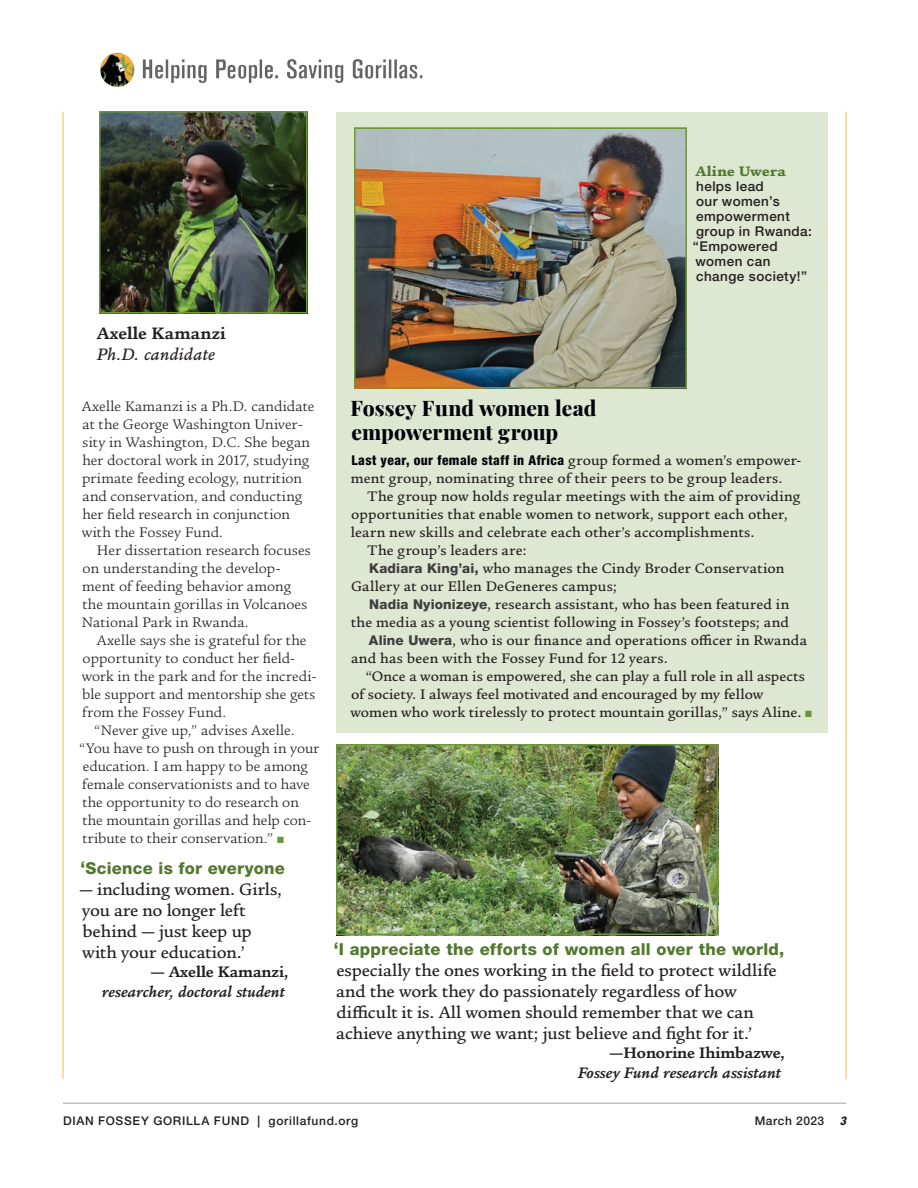
<style>
.page{position:relative;width:918px;height:1188px;background:#fff}
.page>*{position:absolute;margin:0;border:0;box-sizing:border-box;transform-origin:0 0}
.Hedline-Sidebar{font:800 21px/24px "Playfair Display";color:#000109}
.Display_Quote{font:500 18px/21px "Legacy Square ITC Pro";letter-spacing:-.005em;color:#231f20}
.Body-Medium_Italic{font:italic 500 18px "Legacy Square ITC Pro";letter-spacing:.015em;color:#231f20}
.Body-Bold{font:700 18px "Legacy Square ITC Pro";letter-spacing:.015em;color:#231f20}
.Display_Quote-2{font:800 16.5px "Helvetica Neue LT Std";letter-spacing:.015em;color:#52782e}
.Display_Quote-Attrib{font:italic 700 16.5px "Legacy Square ITC Pro";letter-spacing:.005em;color:#231f20}
.Display_Quote-Attrib-2{font:700 16.5px "Legacy Square ITC Pro";color:#231f20}
.Body_Copy-Sidebar-Le{font:500 15px/18px "Legacy Square ITC Pro";letter-spacing:.01em;color:#231f20}
.Body_Copy{font:15px/18px "Legacy Square ITC Pro";letter-spacing:.01em;color:#231f20}
.Body_Copy-No_Indent{font:15px/18px "Legacy Square ITC Pro";letter-spacing:.01em;color:#231f20}
.Body_Copy-No_Indent-2{font:500 15px "Legacy Square ITC Pro";letter-spacing:.015em;color:#231f20}
.Cutlines{font:15px "Legacy Square ITC Pro U Itra";letter-spacing:.02em;color:#52782e}
.Cutlines-2{font:500 13.5px/15px "Helvetica Neue LT Std";letter-spacing:.03em;color:#231f20}
.Body_Copy-No_Indent-3{font:800 condensed 13.5px "Helvetica Neue LT Std";letter-spacing:.03em;color:#000109}
.t1{font:500 12px "Helvetica Neue LT Std";letter-spacing:.055em;color:#231f20}
.t2{font:italic 800 condensed 12px "Helvetica Neue LT Std";color:#231f20}
.s1{color:#6d973d}
.s2{font-size:18px}
.s3{font-family:"Legacy Square ITC Pro";font-weight:500;font-stretch:normal;font-size:15px;color:#231f20}
.s4{font-family:"Helvetica Neue LT Std";font-weight:800;font-size:13.5px;color:#3e3e3f}
</style>
<div class="page">
<hr style="left:63px;top:1103px;width:783px;height:1px;background:#a5a4a6">
<hr style="left:62px;top:112px;width:2px;height:967px;background:#fed17f">
<hr style="left:845px;top:112px;width:2px;height:967px;background:#fed17f">
<img style="left:142px;top:59px;width:281px;height:24px">
<img style="left:100px;top:52px;width:35px;height:35px">
<div style="left:336px;top:112px;width:492px;height:622px;background:#dee7d1"></div>
<img style="left:102px;top:114px;width:203px;height:197px">
<div style="left:99px;top:111px;width:209px;height:203px;border:2px solid #6d973d"></div>
<img style="left:354px;top:127px;width:333px;height:258px">
<div style="left:354px;top:128px;width:333px;height:260px;border:2px solid #6d973d"></div>
<img style="left:339px;top:747px;width:376px;height:185px">
<div style="left:336px;top:744px;width:382px;height:191px;border:2px solid #6d973d"></div>
<p class="Cutlines" style="left:696px;top:162px;width:92px">Aline Uwera</p>
<p class="Cutlines-2" style="left:693px;top:178px;width:121px">helps lead<br>our women’s empowerment group in Rwanda: “Empowered women can change society!”</p>
<p class="Body-Bold" style="left:97px;top:322px;width:130px">Axelle Kamanzi</p>
<p class="Body-Medium_Italic" style="left:97px;top:344px;width:119px">Ph.D. candidate</p>
<p class="Body_Copy-No_Indent" style="left:82px;top:397px;width:234px">Axelle Kamanzi is a Ph.D. candidate at the George Washington Univer&shy;sity in Washington, D.C. She began her doctoral work in 2017, studying primate feeding ecology, nutrition and conservation, and conducting her field research in conjunction with the Fossey Fund.</p>
<p class="Body_Copy" style="left:82px;top:541px;width:230px;text-indent:15px">Her dissertation research focuses on understanding the develop&shy;ment of feeding behavior among the mountain gorillas in Volcanoes<br>National Park in Rwanda.</p>
<p class="Body_Copy" style="left:82px;top:631px;width:236px;text-indent:15px">Axelle says she is grateful for the opportunity to conduct her field&shy;work in the park and for the incredi&shy;ble support and mentorship she gets from the Fossey Fund.</p>
<p class="Body_Copy" style="left:79px;top:721px;width:242px;text-indent:15px">“Never give up,” advises Axelle. “You have to push on through in your education. I am happy to be among female conservationists and to have the opportunity to do research on the mountain gorillas and help con&shy;tribute to their conservation.” <span class="s1">■</span></p>
<p class="Display_Quote-2" style="left:80px;top:858px;width:206px"><span class="s2">‘</span>Science is for everyone</p>
<p class="Display_Quote" style="left:79px;top:879px;width:204px">— including women. Girls, you are no longer left behind — just keep up with your education.’</p>
<p class="Display_Quote-Attrib-2" style="left:151px;top:962px;width:140px">— Axelle Kamanzi,</p>
<p class="Display_Quote-Attrib" style="left:102px;top:982px;width:184px">researcher, doctoral student</p>
<p class="Hedline-Sidebar" style="left:351px;top:394px;width:247px">Fossey Fund women lead empowerment group</p>
<p class="Body_Copy-No_Indent-3" style="left:351px;top:452px;width:452px">Last year, our female staff in Africa <span class="s3">group formed a women’s empower-</span></p>
<p class="Body_Copy-No_Indent-2" style="left:351px;top:469px;width:433px">ment group, nominating three of their peers to be group leaders.</p>
<p class="Body_Copy-Sidebar-Le" style="left:351px;top:487px;width:451px;text-indent:17px">The group now holds regular meetings with the aim of providing opportunities that enable women to network, support each other, learn new skills and celebrate each other’s accomplishments.</p>
<p class="Body_Copy-Sidebar-Le" style="left:367px;top:541px;width:161px">The group’s leaders are:</p>
<p class="Body_Copy-Sidebar-Le" style="left:351px;top:559px;width:435px;text-indent:18px"><span class="s4">Kadiara King’ai,</span> who manages the Cindy Broder Conservation<br>Gallery at our Ellen DeGeneres campus;</p>
<p class="Body_Copy-Sidebar-Le" style="left:351px;top:595px;width:440px;text-align:right"><span class="s4">Nadia Nyionizeye</span>, research assistant, who has been featured in the media as a young scientist following in Fossey’s footsteps; and</p>
<p class="Body_Copy-Sidebar-Le" style="left:351px;top:631px;width:457px;text-indent:18px"><span class="s4">Aline Uwera</span>, who is our finance and operations officer in Rwanda and has been with the Fossey Fund for 12 years.</p>
<p class="Body_Copy-Sidebar-Le" style="left:350px;top:667px;width:463px;text-indent:15px">“Once a woman is empowered, she can play a full role in all aspects of society. I always feel motivated and encouraged by my fellow women who work tirelessly to protect mountain gorillas,” says Aline. <span class="s1">■</span></p>
<p class="Display_Quote-2" style="left:333px;top:939px;width:452px"><span class="s2">‘</span>I appreciate the efforts of women all over the world,</p>
<p class="Display_Quote" style="left:336px;top:960px;width:442px">especially the ones working in the field to protect wildlife and the work they do passionately regardless of how difficult it is. All women should remember that we can achieve anything we want; just believe and fight for it.’</p>
<p class="Display_Quote-Attrib-2" style="left:609px;top:1043px;width:177px">—Honorine Ihimbazwe,</p>
<p class="Display_Quote-Attrib" style="left:578px;top:1063px;width:204px">Fossey Fund research assistant</p>
<p class="t1" style="left:63px;top:1113px;width:297px">DIAN FOSSEY GORILLA FUND | gorillafund.org</p>
<p class="t1" style="left:755px;top:1113px;width:71px">March 2023</p>
<p class="t2" style="left:840px;top:1113px;width:8px">3</p>
</div>
